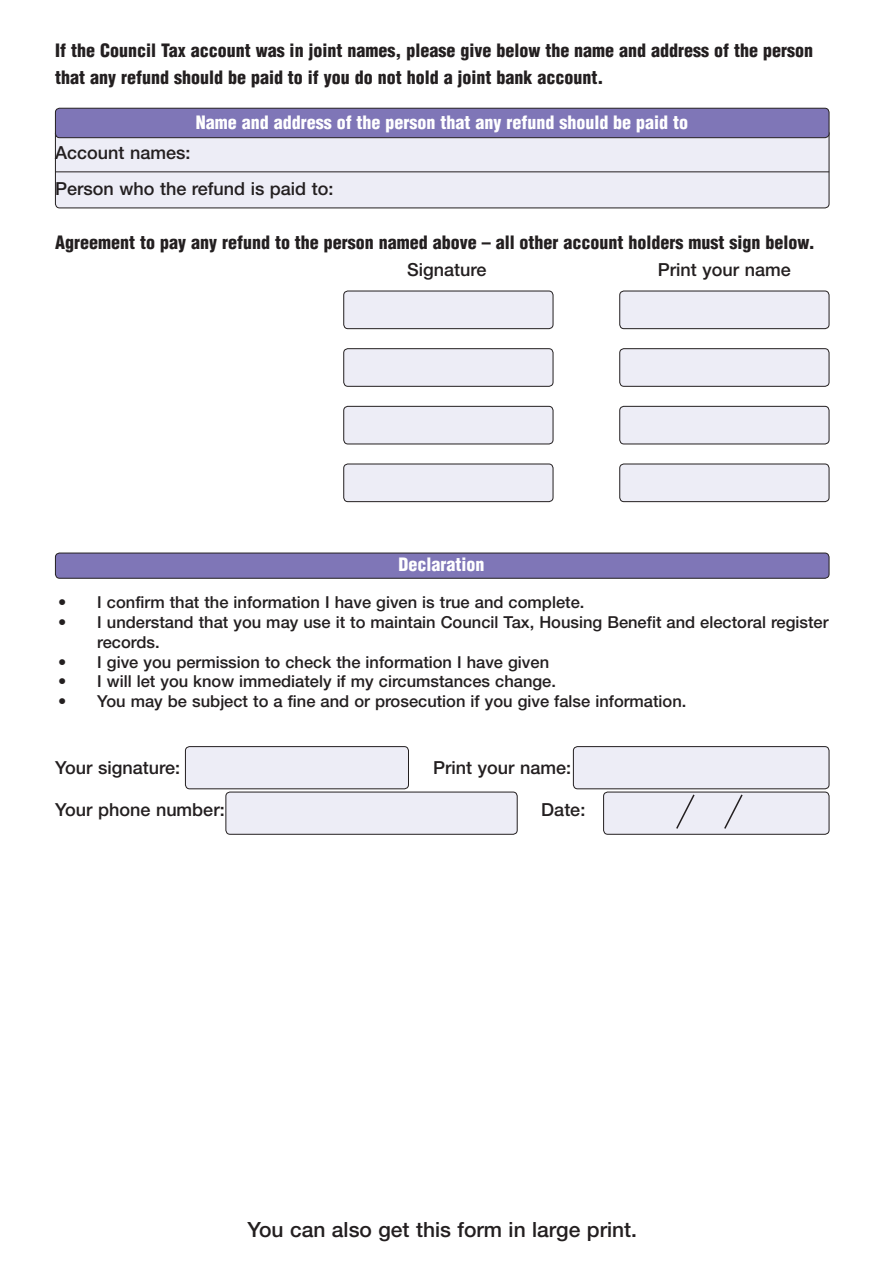
<style>
.page{position:relative;width:893px;height:1263px;background:#fff}
.page>*{position:absolute;margin:0;border:0;box-sizing:border-box;transform-origin:0 0}
.t1{font:500 21px "Helvetica Neue";color:#231f20}
.t2{font:900 condensed 18px/27px "Helvetica";color:#231f20}
.t3{font:500 18px/35.5px "Helvetica Neue";color:#231f20}
.t4{font:900 condensed 18px "Helvetica";color:#fff}
.t5{font:500 16.5px/19.8px "Helvetica Neue";color:#231f20}
</style>
<div class="page">
<div style="left:55px;top:129px;width:774px;height:79px;background:#ededf6;border-radius:4px"></div>
<div style="left:55px;top:129px;width:774px;height:79px;border:1px solid #231f20;border-radius:4px"></div>
<div style="left:55px;top:108px;width:774px;height:30px;background:#7f76b7;border-radius:4px"></div>
<div style="left:55px;top:108px;width:774px;height:30px;border:1px solid #231f20;border-radius:4px"></div>
<div style="left:344px;top:291px;width:209px;height:38px;background:#ededf6;border-radius:4px"></div>
<div style="left:344px;top:291px;width:209px;height:38px;border:1px solid #231f20;border-radius:4px"></div>
<div style="left:620px;top:291px;width:209px;height:38px;background:#ededf6;border-radius:4px"></div>
<div style="left:620px;top:291px;width:209px;height:38px;border:1px solid #231f20;border-radius:4px"></div>
<hr style="left:55px;top:171px;width:774px;height:1px;background:#231f20">
<div style="left:344px;top:349px;width:209px;height:37px;background:#ededf6;border-radius:4px"></div>
<div style="left:344px;top:348px;width:209px;height:38px;border:1px solid #231f20;border-radius:4px"></div>
<div style="left:620px;top:349px;width:209px;height:37px;background:#ededf6;border-radius:4px"></div>
<div style="left:620px;top:348px;width:209px;height:38px;border:1px solid #231f20;border-radius:4px"></div>
<div style="left:344px;top:406px;width:209px;height:38px;background:#ededf6;border-radius:4px"></div>
<div style="left:344px;top:406px;width:209px;height:38px;border:1px solid #231f20;border-radius:4px"></div>
<div style="left:620px;top:406px;width:209px;height:38px;background:#ededf6;border-radius:4px"></div>
<div style="left:620px;top:406px;width:209px;height:38px;border:1px solid #231f20;border-radius:4px"></div>
<div style="left:344px;top:464px;width:209px;height:38px;background:#ededf6;border-radius:4px"></div>
<div style="left:344px;top:464px;width:209px;height:38px;border:1px solid #231f20;border-radius:4px"></div>
<div style="left:620px;top:464px;width:209px;height:38px;background:#ededf6;border-radius:4px"></div>
<div style="left:620px;top:464px;width:209px;height:38px;border:1px solid #231f20;border-radius:4px"></div>
<div style="left:55px;top:553px;width:774px;height:25px;background:#7f76b7;border-radius:4px"></div>
<div style="left:55px;top:553px;width:774px;height:25px;border:1px solid #231f20;border-radius:4px"></div>
<div style="left:185px;top:747px;width:223px;height:42px;background:#ededf6;border-radius:4px"></div>
<div style="left:185px;top:746px;width:224px;height:43px;border:1px solid #231f20;border-radius:4px"></div>
<div style="left:573px;top:747px;width:256px;height:42px;background:#ededf6;border-radius:4px"></div>
<div style="left:573px;top:746px;width:256px;height:43px;border:1px solid #231f20;border-radius:4px"></div>
<div style="left:226px;top:792px;width:291px;height:42px;background:#ededf6;border-radius:4px"></div>
<div style="left:226px;top:792px;width:291px;height:42px;border:1px solid #231f20;border-radius:4px"></div>
<div style="left:604px;top:792px;width:225px;height:42px;background:#ededf6;border-radius:4px"></div>
<div style="left:603px;top:792px;width:226px;height:42px;border:1px solid #231f20;border-radius:4px"></div>
<svg style="left:675px;top:793px;width:21px;height:36px"></svg>
<svg style="left:723px;top:793px;width:21px;height:36px"></svg>
<p class="t2" style="left:55px;top:37px;width:759px">If the Council Tax account was in joint names, please give below the name and address of the person that any refund should be paid to if you do not hold a joint bank account.</p>
<p class="t4" style="left:196px;top:111px;width:494px">Name and address of the person that any refund should be paid to</p>
<p class="t3" style="left:55px;top:135px;width:280px">Account names:<br>Person who the refund is paid to:</p>
<p class="t2" style="left:55px;top:228px;width:761px">Agreement to pay any refund to the person named above – all other account holders must sign below.</p>
<p class="t3" style="left:407px;top:251px;width:81px">Signature</p>
<p class="t3" style="left:658px;top:251px;width:134px">Print your name</p>
<p class="t4" style="left:398px;top:553px;width:88px">Declaration</p>
<p class="t5" style="left:58px;top:592px;width:528px">• I confirm that the information I have given is true and complete.</p>
<p class="t5" style="left:97px;top:612px;width:733px;text-indent:-39px">• I understand that you may use it to maintain Council Tax, Housing Benefit and electoral register records.</p>
<p class="t5" style="left:58px;top:651px;width:492px">• I give you permission to check the information I have given</p>
<p class="t5" style="left:58px;top:671px;width:499px">• I will let you know immediately if my circumstances change.</p>
<p class="t5" style="left:58px;top:691px;width:630px">• You may be subject to a fine and or prosecution if you give false information.</p>
<p class="t3" style="left:55px;top:749px;width:126px">Your signature:</p>
<p class="t3" style="left:433px;top:749px;width:139px">Print your name:</p>
<p class="t3" style="left:55px;top:792px;width:171px">Your phone number:</p>
<p class="t3" style="left:541px;top:792px;width:46px">Date:</p>
<p class="t1" style="left:247px;top:1217px;width:391px">You can also get this form in large print.</p>
</div>
